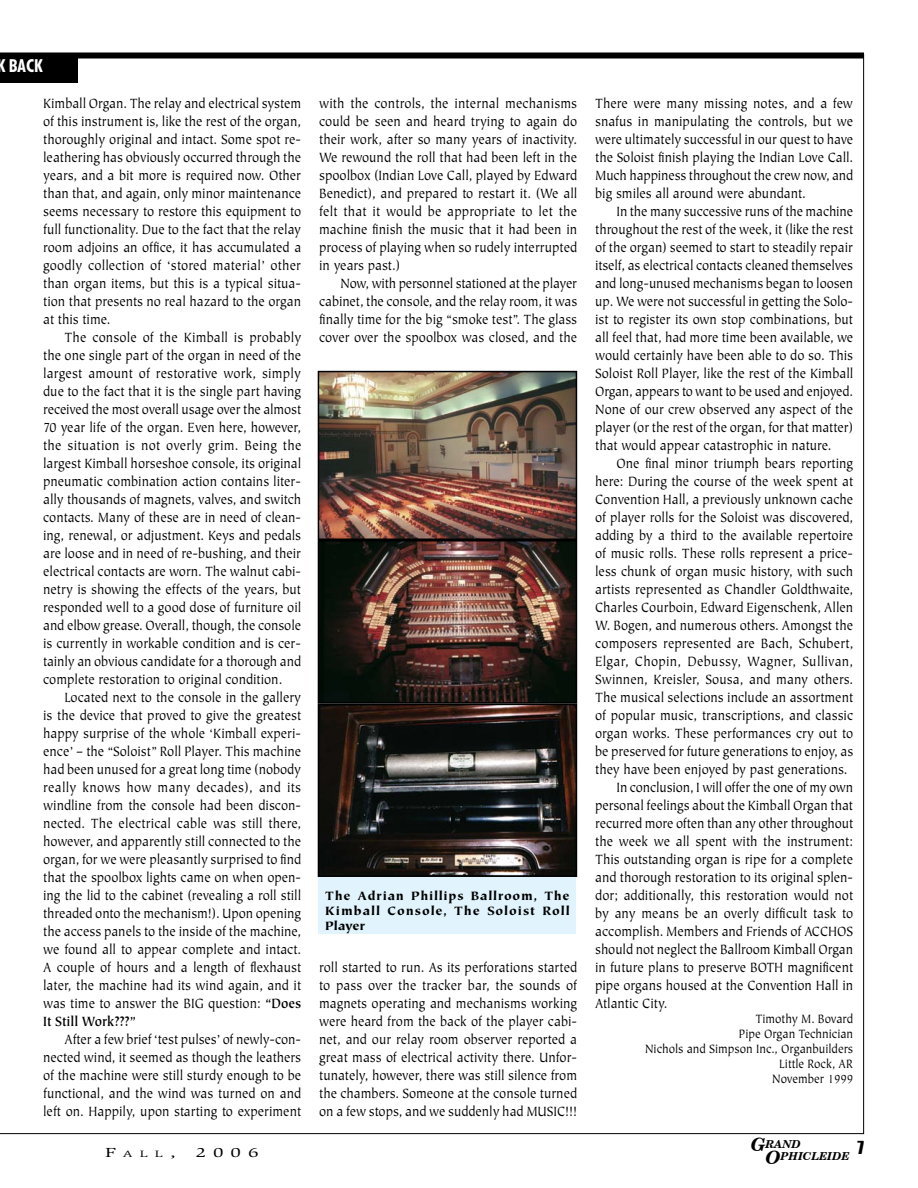
<style>
.page{position:relative;width:918px;height:1188px;background:#fff}
.page>*{position:absolute;margin:0;border:0;box-sizing:border-box;transform-origin:0 0}
.t1{font:italic 700 18.3px "Century Schoolbook BT";color:#000}
.t2{font:700 condensed 18px "Futura BT";color:#fff}
.t3{font:16.5px "Impact";color:#000}
.t4{font:15px/18px "Tiepolo";color:#000;text-align:justify;scale:.88 1}
.t5{font:15px "Tiepolo";letter-spacing:.025em;color:#000;scale:.88 1}
.t6{font:13.5px/15px "Tiepolo";color:#000;text-align:right;scale:.88 1}
.t7{font:900 13.5px/15px "Tiepolo";letter-spacing:.07em;color:#000;text-align:justify}
.t8{font:13.5px "Slimbach";color:#000;scale:1.5 1}
.t9{font:italic 700 10.95px "Century Schoolbook BT";color:#000}
.t10{font:9.45px "Slimbach";color:#000;scale:1.5 1}
.s1{font-weight:700}
.s2{font-size:13.5px}
.s3{font-size:18.3px}
</style>
<div class="page">
<div style="left:0;top:52px;width:864px;height:6px;background:#000"></div>
<div style="left:0;top:57px;width:78px;height:25px;background:#000"></div>
<div style="left:318px;top:876px;width:258px;height:58px;background:#e1f4fd"></div>
<img style="left:317px;top:370px;width:261px;height:169px">
<img style="left:317px;top:539px;width:261px;height:164px">
<img style="left:317px;top:703px;width:261px;height:174px">
<p class="t2" style="left:-4px;top:55px;width:48px">K BACK</p>
<p class="t4" style="left:43px;top:95px;width:295px">Kimball Organ. The relay and electrical system of this instrument is, like the rest of the organ, thoroughly original and intact. Some spot re&shy;leathering has obviously occurred through the years, and a bit more is required now. Other than that, and again, only minor maintenance seems necessary to restore this equipment to full functionality. Due to the fact that the relay room adjoins an office, it has accumulated a goodly collection of ‘stored material’ other than organ items, but this is a typical situa&shy;tion that presents no real hazard to the organ at this time.</p>
<p class="t4" style="left:43px;top:329px;width:295px;text-indent:21px">The console of the Kimball is probably the one single part of the organ in need of the largest amount of restorative work, simply due to the fact that it is the single part having received the most overall usage over the almost 70 year life of the organ. Even here, however, the situation is not overly grim. Being the largest Kimball horseshoe console, its original pneumatic combination action contains liter&shy;ally thousands of magnets, valves, and switch contacts. Many of these are in need of clean&shy;ing, renewal, or adjustment. Keys and pedals are loose and in need of re-bushing, and their electrical contacts are worn. The walnut cabi&shy;netry is showing the effects of the years, but responded well to a good dose of furniture oil and elbow grease. Overall, though, the console is currently in workable condition and is cer&shy;tainly an obvious candidate for a thorough and complete restoration to original condition.</p>
<p class="t4" style="left:43px;top:689px;width:295px;text-indent:21px">Located next to the console in the gallery is the device that proved to give the greatest happy surprise of the whole ‘Kimball experi&shy;ence’ – the “Soloist” Roll Player. This machine had been unused for a great long time (nobody really knows how many decades), and its windline from the console had been discon&shy;nected. The electrical cable was still there, however, and apparently still connected to the organ, for we were pleasantly surprised to find that the spoolbox lights came on when open&shy;ing the lid to the cabinet (revealing a roll still threaded onto the mechanism!). Upon opening the access panels to the inside of the machine, we found all to appear complete and intact.<br>A couple of hours and a length of flexhaust later, the machine had its wind again, and it was time to answer the BIG question: <span class="s1">“Does It Still Work???”</span></p>
<p class="t4" style="left:43px;top:1031px;width:295px;text-indent:21px">After a few brief ‘test pulses’ of newly-con&shy;nected wind, it seemed as though the leathers of the machine were still sturdy enough to be functional, and the wind was turned on and left on. Happily, upon starting to experiment</p>
<p class="t4" style="left:319px;top:95px;width:295px">with the controls, the internal mechanisms could be seen and heard trying to again do their work, after so many years of inactivity.<br>We rewound the roll that had been left in the spoolbox (Indian Love Call, played by Edward Benedict), and prepared to restart it. (We all felt that it would be appropriate to let the machine finish the music that it had been in process of playing when so rudely interrupted in years past.)</p>
<p class="t4" style="left:319px;top:275px;width:295px;text-indent:21px">Now, with personnel stationed at the player cabinet, the console, and the relay room, it was finally time for the big “smoke test”. The glass cover over the spoolbox was closed, and the</p>
<p class="t7" style="left:325px;top:889px;width:246px">The Adrian Phillips Ballroom, The Kimball Console, The Soloist Roll Player</p>
<p class="t4" style="left:319px;top:959px;width:295px">roll started to run. As its perforations started to pass over the tracker bar, the sounds of magnets operating and mechanisms working were heard from the back of the player cabi&shy;net, and our relay room observer reported a great mass of electrical activity there. Unfor&shy;tunately, however, there was still silence from the chambers. Someone at the console turned on a few stops, and we suddenly had MUSIC!!!</p>
<p class="t4" style="left:595px;top:95px;width:295px">There were many missing notes, and a few snafus in manipulating the controls, but we were ultimately successful in our quest to have the Soloist finish playing the Indian Love Call.<br>Much happiness throughout the crew now, and big smiles all around were abundant.</p>
<p class="t4" style="left:595px;top:203px;width:295px;text-indent:21px">In the many successive runs of the machine throughout the rest of the week, it (like the rest of the organ) seemed to start to steadily repair itself, as electrical contacts cleaned themselves and long-unused mechanisms began to loosen up. We were not successful in getting the Solo&shy;ist to register its own stop combinations, but all feel that, had more time been available, we would certainly have been able to do so. This Soloist Roll Player, like the rest of the Kimball Organ, appears to want to be used and enjoyed.<br>None of our crew observed any aspect of the player (or the rest of the organ, for that matter) that would appear catastrophic in nature.</p>
<p class="t4" style="left:616px;top:455px;width:270px">One final minor triumph bears reporting</p>
<p class="t4" style="left:595px;top:473px;width:295px">here: During the course of the week spent at</p>
<p class="t4" style="left:595px;top:491px;width:295px">Convention Hall, a previously unknown cache</p>
<p class="t4" style="left:595px;top:509px;width:295px">of player rolls for the Soloist was discovered,</p>
<p class="t4" style="left:595px;top:527px;width:295px">adding by a third to the available repertoire</p>
<p class="t4" style="left:595px;top:545px;width:295px">of music rolls. These rolls represent a price-</p>
<p class="t4" style="left:595px;top:563px;width:295px">less chunk of organ music history, with such</p>
<p class="t4" style="left:595px;top:581px;width:295px">artists represented as Chandler Goldthwaite,</p>
<p class="t4" style="left:595px;top:599px;width:295px">Charles Courboin, Edward Eigenschenk, Allen</p>
<p class="t4" style="left:595px;top:617px;width:295px">W. Bogen, and numerous others. Amongst the</p>
<p class="t4" style="left:595px;top:635px;width:295px">composers represented are Bach, Schubert,</p>
<p class="t5" style="left:595px;top:653px;width:295px">Elgar, Chopin, Debussy, Wagner, Sullivan,</p>
<p class="t4" style="left:595px;top:671px;width:295px">Swinnen, Kreisler, Sousa, and many others.</p>
<p class="t4" style="left:595px;top:689px;width:295px">The musical selections include an assortment</p>
<p class="t4" style="left:595px;top:707px;width:295px">of popular music, transcriptions, and classic</p>
<p class="t4" style="left:595px;top:725px;width:295px">organ works. These performances cry out to</p>
<p class="t4" style="left:595px;top:743px;width:295px">be preserved for future generations to enjoy, as</p>
<p class="t4" style="left:595px;top:761px;width:288px">they have been enjoyed by past generations.</p>
<p class="t4" style="left:616px;top:779px;width:271px">In conclusion, I will offer the one of my own</p>
<p class="t4" style="left:595px;top:797px;width:294px">personal feelings about the Kimball Organ that</p>
<p class="t4" style="left:595px;top:815px;width:295px">recurred more often than any other throughout</p>
<p class="t4" style="left:595px;top:833px;width:295px">the week we all spent with the instrument:</p>
<p class="t4" style="left:595px;top:851px;width:295px">This outstanding organ is ripe for a complete</p>
<p class="t4" style="left:595px;top:869px;width:295px">and thorough restoration to its original splen-</p>
<p class="t4" style="left:595px;top:887px;width:295px">dor; additionally, this restoration would not</p>
<p class="t4" style="left:595px;top:905px;width:295px">by any means be an overly difficult task to</p>
<p class="t4" style="left:595px;top:923px;width:295px">accomplish. Members and Friends of ACCHOS</p>
<p class="t4" style="left:595px;top:941px;width:295px">should not neglect the Ballroom Kimball Organ</p>
<p class="t4" style="left:595px;top:959px;width:295px">in future plans to preserve BOTH magnificent</p>
<p class="t4" style="left:595px;top:977px;width:295px">pipe organs housed at the Convention Hall in</p>
<p class="t4" style="left:595px;top:995px;width:84px">Atlantic City.</p>
<p class="t6" style="left:645px;top:1012px;width:238px">Timothy M. Bovard<br>Pipe Organ Technician<br>Nichols and Simpson Inc., Organbuilders<br>Little Rock, AR<br>November 1999</p>
<p class="t1" style="left:751px;top:1133px;width:16px">G</p>
<p class="t3" style="left:858px;top:1137px;width:8px">7</p>
<p class="t9" style="left:766px;top:1138px;width:37px">RAND</p>
<p class="t10" style="left:105px;top:1149px;width:49px"><span class="s2">F</span>all<span class="s2">,</span></p>
<p class="t8" style="left:196px;top:1145px;width:43px">2006</p>
<p class="t9" style="left:765px;top:1149px;width:86px"><span class="s3">O</span>PHICLEIDE</p>
</div>
